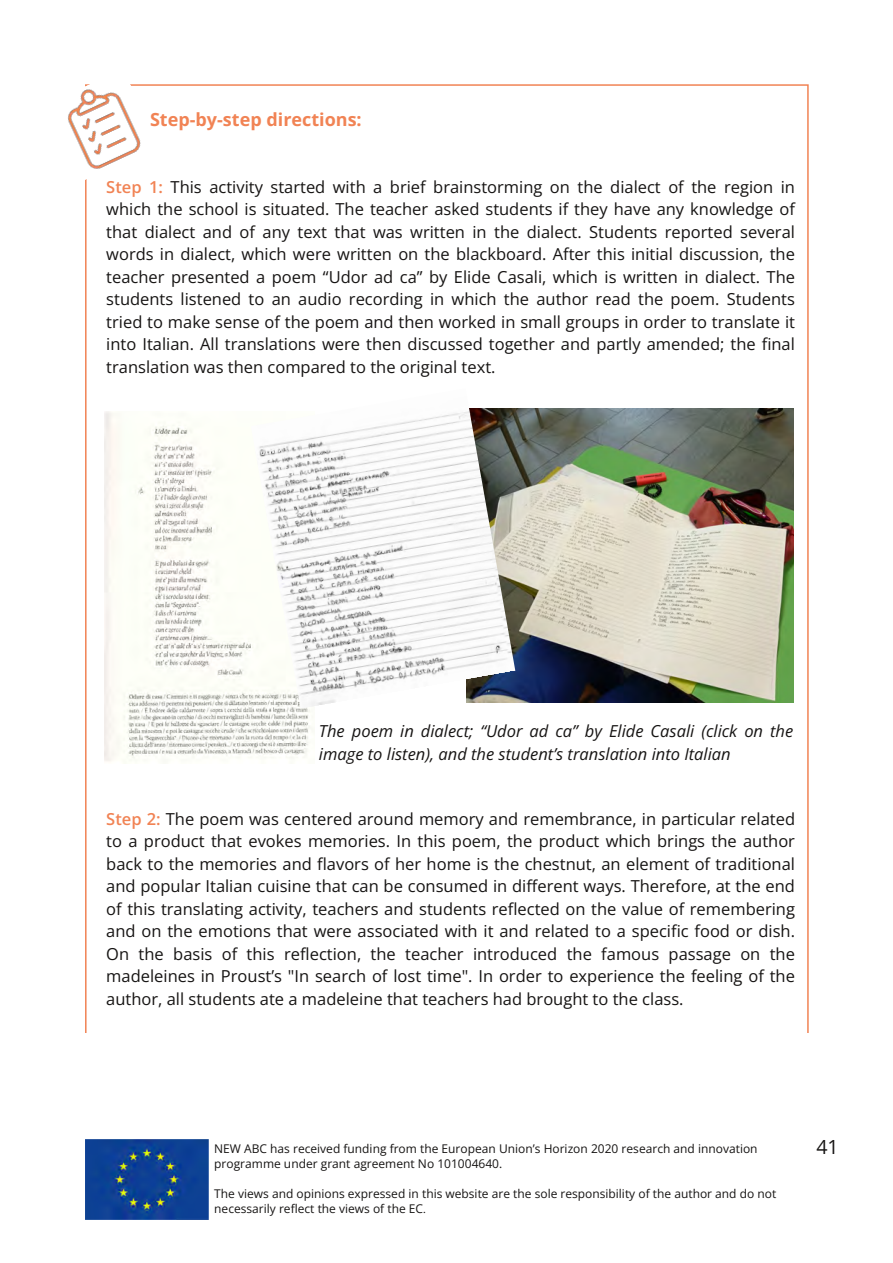
<style>
.page{position:relative;width:893px;height:1263px;background:#fff}
.page>*{position:absolute;margin:0;border:0;box-sizing:border-box;transform-origin:0 0}
.t1{font:19.5px "Open Sans";color:#161413}
.t2{font:700 18px "Open Sans";color:#f18354}
.t3{font:16.5px/22.5px "Open Sans";color:#161413;text-align:justify}
.t4{font:italic 16.5px/22.5px "Open Sans";color:#161413}
.t5{font:12px/15px "Open Sans";color:#161413}
.s1{font-weight:600;color:#f18354}
.s2{font-family:"Minion Pro"}
</style>
<div class="page">
<img style="left:85px;top:1140px;width:124px;height:80px">
<img style="left:68px;top:84px;width:91px;height:98px">
<img style="left:105px;top:411px;width:209px;height:352px">
<img style="left:515px;top:409px;width:278px;height:294px">
<img style="left:251px;top:408px;width:264px;height:300px">
<p class="t2" style="left:150px;top:107px;width:213px">Step-by-step directions:</p>
<p class="t3" style="left:106px;top:175px;width:690px"><span class="s1">Step 1:</span> This activity started with a brief brainstorming on the dialect of the region in which the school is situated. The teacher asked students if they have any knowledge of that dialect and of any text that was written in the dialect. Students reported several words in dialect, which were written on the blackboard. After this initial discussion, the teacher presented a poem “Udor ad ca” by Elide Casali, which is written in dialect. The students listened to an audio recording in which the author read the poem. Students tried to make sense of the poem and then worked in small groups in order to translate it into Italian. All translations were then discussed together and partly amended; the final translation was then compared to the original text.</p>
<p class="t4" style="left:319px;top:720px;width:476px">The poem in dialect; “Udor ad ca” by Elide Casali (click on the image to listen), and the student’s translation into Italian</p>
<p class="t3" style="left:106px;top:807px;width:690px"><span class="s1">Step 2:</span> The poem was centered around memory and remembrance, in particular related to a product that evokes memories. In this poem, the product which brings the author back to the memories and flavors of her home is the chestnut, an element of traditional and popular Italian cuisine that can be consumed in different ways. Therefore, at the end of this translating activity, teachers and students reflected on the value of remembering and on the emotions that were associated with it and related to a specific food or dish.<br>On the basis of this reflection, the teacher introduced the famous passage on the madeleines in Proust’s "In search of lost time". In order to experience the feeling of the author, all students ate a madeleine that teachers had brought to the class.</p>
<p class="t5" style="left:214px;top:1141px;width:545px">NEW ABC has received funding from the European Union’s Horizon 2020 research and innovation programme under grant agreement No 101004640.</p>
<p class="t5" style="left:214px;top:1186px;width:564px">The views and opinions expressed in this website are the sole responsibility of the author and do not necessarily reflect the views of the EC<span class="s2">.</span></p>
<p class="t1" style="left:816px;top:1133px;width:24px">41</p>
</div>
